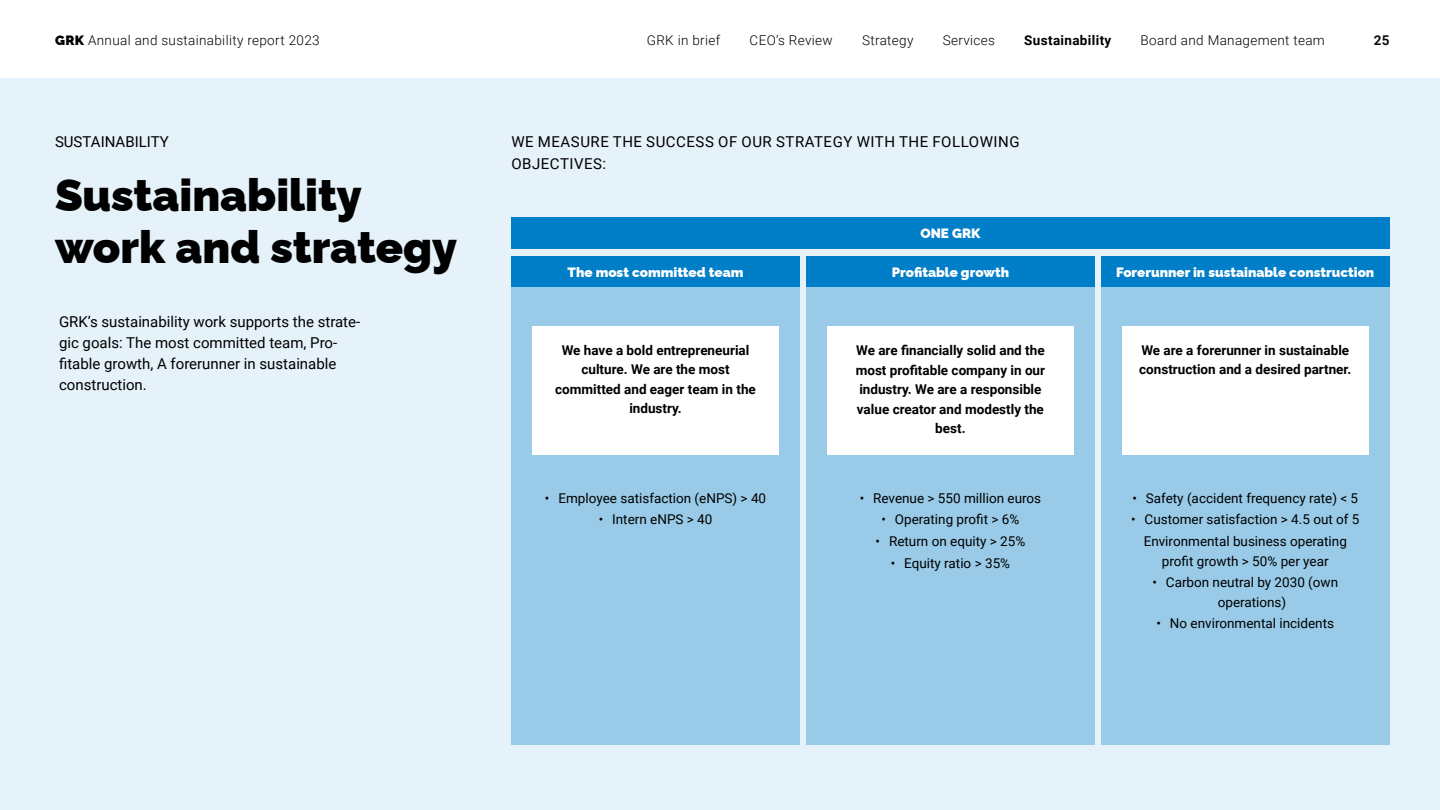
<style>
.page{position:relative;width:1440px;height:810px;background:#fff}
.page>*{position:absolute;margin:0;border:0;box-sizing:border-box;transform-origin:0 0}
.t1{font:900 45px/52.5px "Raleway";color:#000}
.t2{font:15px/21px "Roboto";color:#000}
.t3{font:15px/21.8px "Roboto";letter-spacing:.035em;color:#000}
.t4{font:13.5px/21.6px "Roboto";color:#000;text-align:center}
.t5{font:700 13.5px/19.5px "Roboto";color:#000;text-align:center}
.t6{font:300 13.5px "Roboto";letter-spacing:.025em;color:#000}
.t7{font:900 13.5px "Raleway";color:#fff}
.t8{font:700 13.5px "Roboto";letter-spacing:.025em;color:#000}
.t9{font:700 13.5px "Roboto";color:#0f0c0c}
.s1{font-family:"Raleway";font-weight:900}
</style>
<div class="page">
<div style="left:0;top:79px;width:1440px;height:731px;background:#e6f2f9"></div>
<div style="left:511px;top:217px;width:879px;height:32px;background:#007ec7"></div>
<div style="left:511px;top:256px;width:289px;height:32px;background:#007ec7"></div>
<div style="left:806px;top:256px;width:289px;height:32px;background:#007ec7"></div>
<div style="left:1101px;top:256px;width:289px;height:32px;background:#007ec7"></div>
<div style="left:511px;top:288px;width:289px;height:457px;background:#99cbe9"></div>
<div style="left:806px;top:288px;width:289px;height:457px;background:#99cbe9"></div>
<div style="left:1101px;top:288px;width:289px;height:457px;background:#99cbe9"></div>
<div style="left:532px;top:326px;width:247px;height:129px;background:#fff"></div>
<div style="left:827px;top:326px;width:247px;height:129px;background:#fff"></div>
<div style="left:1122px;top:326px;width:247px;height:129px;background:#fff"></div>
<p class="t6" style="left:55px;top:31px;width:266px"><span class="s1">GRK</span> Annual and sustainability report 2023</p>
<p class="t6" style="left:647px;top:31px;width:75px">GRK in brief</p>
<p class="t6" style="left:750px;top:31px;width:85px">CEO’s Review</p>
<p class="t6" style="left:862px;top:31px;width:53px">Strategy</p>
<p class="t6" style="left:943px;top:31px;width:54px">Services</p>
<p class="t8" style="left:1024px;top:31px;width:89px">Sustainability</p>
<p class="t6" style="left:1141px;top:31px;width:186px">Board and Management team</p>
<p class="t9" style="left:1374px;top:31px;width:17px">25</p>
<p class="t2" style="left:55px;top:131px;width:115px">SUSTAINABILITY</p>
<p class="t3" style="left:511px;top:131px;width:510px">WE MEASURE THE SUCCESS OF OUR STRATEGY WITH THE FOLLOWING<br>OBJECTIVES:</p>
<h1 class="t1" style="left:55px;top:163px;width:404px">Sustainability work and strategy</h1>
<p class="t2" style="left:59px;top:311px;width:303px">GRK’s sustainability work supports the strate&shy;gic goals: The most committed team, Pro&shy;fitable growth, A forerunner in sustainable construction.</p>
<p class="t7" style="left:920px;top:223px;width:62px">ONE GRK</p>
<p class="t7" style="left:568px;top:261px;width:177px">The most committed team</p>
<p class="t7" style="left:892px;top:261px;width:119px">Profitable growth</p>
<p class="t7" style="left:1116px;top:261px;width:260px">Forerunner in sustainable construction</p>
<p class="t5" style="left:555px;top:340px;width:202px">We have a bold entrepreneurial culture. We are the most committed and eager team in the industry.</p>
<p class="t5" style="left:856px;top:340px;width:191px">We are financially solid and the most profitable company in our industry. We are a responsible value creator and modestly the best.</p>
<p class="t5" style="left:1139px;top:340px;width:214px;text-align:left">We are a forerunner in sustainable construction and a desired partner.</p>
<p class="t4" style="left:545px;top:487px;width:223px">• Employee satisfaction (eNPS) &gt; 40</p>
<p class="t4" style="left:599px;top:508px;width:115px">• Intern eNPS &gt; 40</p>
<p class="t4" style="left:860px;top:487px;width:183px">• Revenue &gt; 550 million euros</p>
<p class="t4" style="left:881px;top:508px;width:140px">• Operating profit &gt; 6%</p>
<p class="t4" style="left:876px;top:530px;width:151px">• Return on equity &gt; 25%</p>
<p class="t4" style="left:891px;top:552px;width:121px">• Equity ratio &gt; 35%</p>
<p class="t4" style="left:1132px;top:487px;width:227px">• Safety (accident frequency rate) &lt; 5</p>
<p class="t4" style="left:1131px;top:508px;width:230px">• Customer satisfaction &gt; 4.5 out of 5<br>Environmental business operating</p>
<p class="t4" style="left:1162px;top:549px;width:168px">profit growth &gt; 50% per year</p>
<p class="t4" style="left:1218px;top:572px;width:122px;line-height:19.5px;text-align:left;text-indent:-65px">• Carbon neutral by 2030 (own operations)</p>
<p class="t4" style="left:1156px;top:612px;width:179px">• No environmental incidents</p>
</div>
